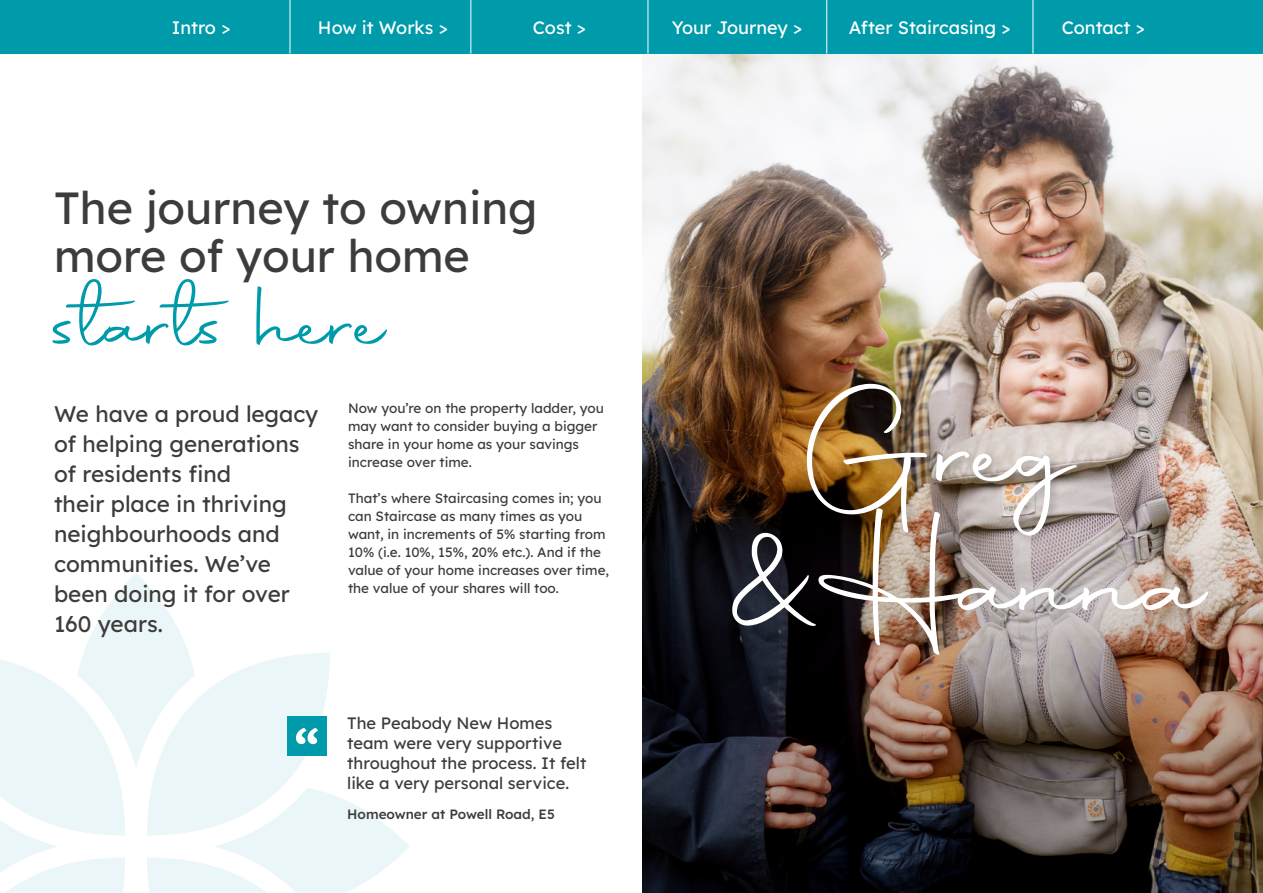
<style>
.page{position:relative;width:1263px;height:893px;background:#fff}
.page>*{position:absolute;margin:0;border:0;box-sizing:border-box;transform-origin:0 0}
.t1{font:144.3px "Autography";color:#fff}
.t2{font:99px "Autography";color:#009baa}
.t3{font:45px/48px "Lexend Deca";color:#3c3c3b}
.t4{font:22.5px/30px "Lexend Deca";color:#3c3c3b}
.t5{font:18px "Lexend Deca";color:#fff}
.t6{font:16.5px/20.2px "Lexend Deca";color:#3c3c3b}
.t7{font:13.5px/18px "Lexend Deca";color:#3c3c3b}
</style>
<div class="page">
<div style="left:0;top:0;width:1263px;height:54px;background:#009baa"></div>
<hr style="left:290px;top:0;width:1px;height:54px;background:#fff">
<hr style="left:471px;top:0;width:1px;height:54px;background:#fff">
<hr style="left:648px;top:0;width:1px;height:54px;background:#fff">
<hr style="left:826px;top:0;width:1px;height:54px;background:#fff">
<hr style="left:1033px;top:0;width:1px;height:54px;background:#fff">
<img style="left:642px;top:54px;width:621px;height:169px">
<img style="left:642px;top:223px;width:621px;height:670px">
<div style="left:802px;top:379px;width:285px;height:168px;background:#000;opacity:.25"></div>
<svg style="left:0;top:573px;width:410px;height:320px"></svg>
<h3 class="t5" style="left:172px;top:14px;width:60px">Intro &gt;</h3>
<h3 class="t5" style="left:318px;top:14px;width:131px">How it Works &gt;</h3>
<h3 class="t5" style="left:533px;top:14px;width:55px">Cost &gt;</h3>
<h3 class="t5" style="left:672px;top:14px;width:132px">Your Journey &gt;</h3>
<h3 class="t5" style="left:849px;top:14px;width:163px">After Staircasing &gt;</h3>
<h3 class="t5" style="left:1062px;top:14px;width:85px">Contact &gt;</h3>
<h3 class="t3" style="left:54px;top:181px;width:485px">The journey to owning more of your home</h3>
<h2 class="t2" style="left:56px;top:259px;width:338px">starts here</h2>
<h3 class="t4" style="left:54px;top:398px;width:266px">We have a proud legacy of helping generations of residents find<br>their place in thriving neighbourhoods and communities. We’ve been doing it for over<br>160 years.</h3>
<p class="t7" style="left:348px;top:399px;width:258px">Now you’re on the property ladder, you may want to consider buying a bigger share in your home as your savings increase over time.</p>
<p class="t7" style="left:348px;top:489px;width:263px">That’s where Staircasing comes in; you can Staircase as many times as you want, in increments of 5% starting from 10% (i.e. 10%, 15%, 20% etc.). And if the value of your home increases over time, the value of your shares will too.</p>
<p class="t6" style="left:347px;top:712px;width:241px">The Peabody New Homes team were very supportive throughout the process. It felt like a very personal service.</p>
<p class="t7" style="left:347px;top:805px;width:209px">Homeowner at Powell Road, E5</p>
<h1 class="t1" style="left:803px;top:357px;width:276px">Greg</h1>
<h1 class="t1" style="left:727px;top:489px;width:492px">&amp;Hanna</h1>
</div>
